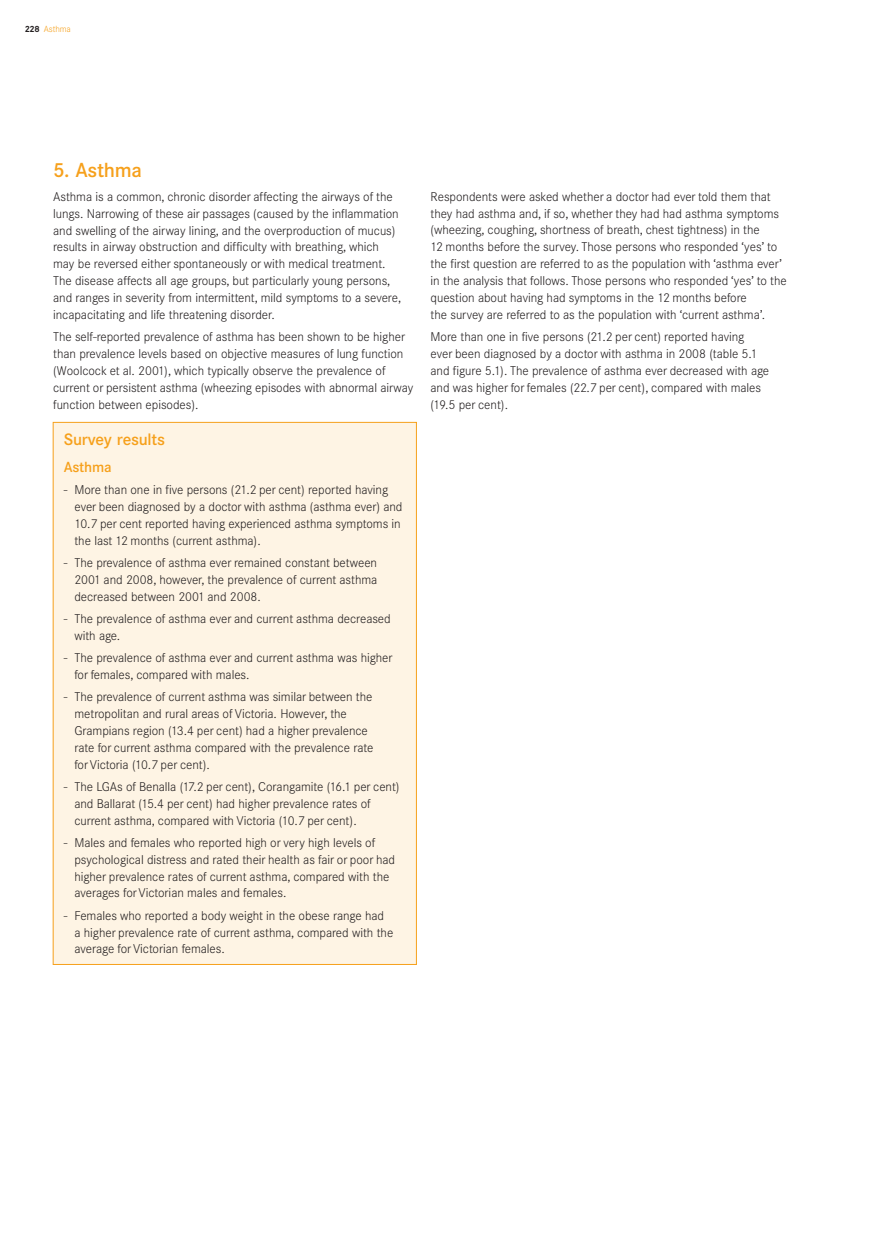
<style>
.page{position:relative;width:886px;height:1251px;background:#fff}
.page>*{position:absolute;margin:0;border:0;box-sizing:border-box;transform-origin:0 0}
.t1{font:500 20px "Corporate SBQ";letter-spacing:-.015em;color:#f6a01b}
.t2{font:500 16.25px "Corporate SBQ";letter-spacing:-.015em;color:#f6a01b}
.t3{font:500 14.38px "Corporate SBQ";letter-spacing:-.015em;color:#f6a01b}
.t4{font:300 12.5px/16.9px "Corporate SBQ";letter-spacing:-.005em;color:#231f20}
.t5{font:300 8.75px "Corporate SBQ";letter-spacing:-.015em;color:#f6a01b}
.s1{font-weight:700;color:#231f20}
</style>
<div class="page">
<div style="left:53px;top:422px;width:364px;height:543px;background:#fef4e4;border:1px solid #f6a01b"></div>
<p class="t5" style="left:25px;top:23px;width:47px"><span class="s1">228</span> Asthma</p>
<h1 class="t1" style="left:53px;top:158px;width:90px">5. Asthma</h1>
<p class="t4" style="left:53px;top:188px;width:349px">Asthma is a common, chronic disorder affecting the airways of the lungs. Narrowing of these air passages (caused by the inflammation and swelling of the airway lining, and the overproduction of mucus) results in airway obstruction and difficulty with breathing, which may be reversed either spontaneously or with medical treatment.<br>The disease affects all age groups, but particularly young persons, and ranges in severity from intermittent, mild symptoms to a severe, incapacitating and life threatening disorder.</p>
<p class="t4" style="left:53px;top:328px;width:362px">The self-reported prevalence of asthma has been shown to be higher than prevalence levels based on objective measures of lung function (Woolcock et al. 2001), which typically observe the prevalence of current or persistent asthma (wheezing episodes with abnormal airway function between episodes).</p>
<h2 class="t2" style="left:64px;top:429px;width:103px">Survey results</h2>
<p class="t3" style="left:64px;top:458px;width:49px">Asthma</p>
<p class="t4" style="left:74px;top:481px;width:329px;text-indent:-11px">- More than one in five persons (21.2 per cent) reported having ever been diagnosed by a doctor with asthma (asthma ever) and 10.7 per cent reported having experienced asthma symptoms in the last 12 months (current asthma).</p>
<p class="t4" style="left:74px;top:554px;width:304px;text-align:justify;text-indent:-11px">- The prevalence of asthma ever remained constant between 2001 and 2008, however, the prevalence of current asthma decreased between 2001 and 2008.</p>
<p class="t4" style="left:74px;top:610px;width:318px;text-indent:-11px">- The prevalence of asthma ever and current asthma decreased with age.</p>
<p class="t4" style="left:74px;top:649px;width:320px;text-indent:-11px">- The prevalence of asthma ever and current asthma was higher for females, compared with males.</p>
<p class="t4" style="left:74px;top:688px;width:300px;text-indent:-11px">- The prevalence of current asthma was similar between the metropolitan and rural areas of Victoria. However, the Grampians region (13.4 per cent) had a higher prevalence rate for current asthma compared with the prevalence rate for Victoria (10.7 per cent).</p>
<p class="t4" style="left:74px;top:778px;width:327px;text-indent:-11px">- The LGAs of Benalla (17.2 per cent), Corangamite (16.1 per cent) and Ballarat (15.4 per cent) had higher prevalence rates of current asthma, compared with Victoria (10.7 per cent).</p>
<p class="t4" style="left:74px;top:834px;width:322px;text-indent:-11px">- Males and females who reported high or very high levels of psychological distress and rated their health as fair or poor had higher prevalence rates of current asthma, compared with the averages for Victorian males and females.</p>
<p class="t4" style="left:74px;top:907px;width:320px;text-indent:-11px">- Females who reported a body weight in the obese range had<br>a higher prevalence rate of current asthma, compared with the average for Victorian females.</p>
<p class="t4" style="left:431px;top:188px;width:358px">Respondents were asked whether a doctor had ever told them that they had asthma and, if so, whether they had had asthma symptoms (wheezing, coughing, shortness of breath, chest tightness) in the<br>12 months before the survey. Those persons who responded ‘yes’ to the first question are referred to as the population with ‘asthma ever’ in the analysis that follows. Those persons who responded ‘yes’ to the question about having had symptoms in the 12 months before<br>the survey are referred to as the population with ‘current asthma’.</p>
<p class="t4" style="left:431px;top:328px;width:340px">More than one in five persons (21.2 per cent) reported having ever been diagnosed by a doctor with asthma in 2008 (table 5.1 and figure 5.1). The prevalence of asthma ever decreased with age and was higher for females (22.7 per cent), compared with males (19.5 per cent).</p>
</div>
